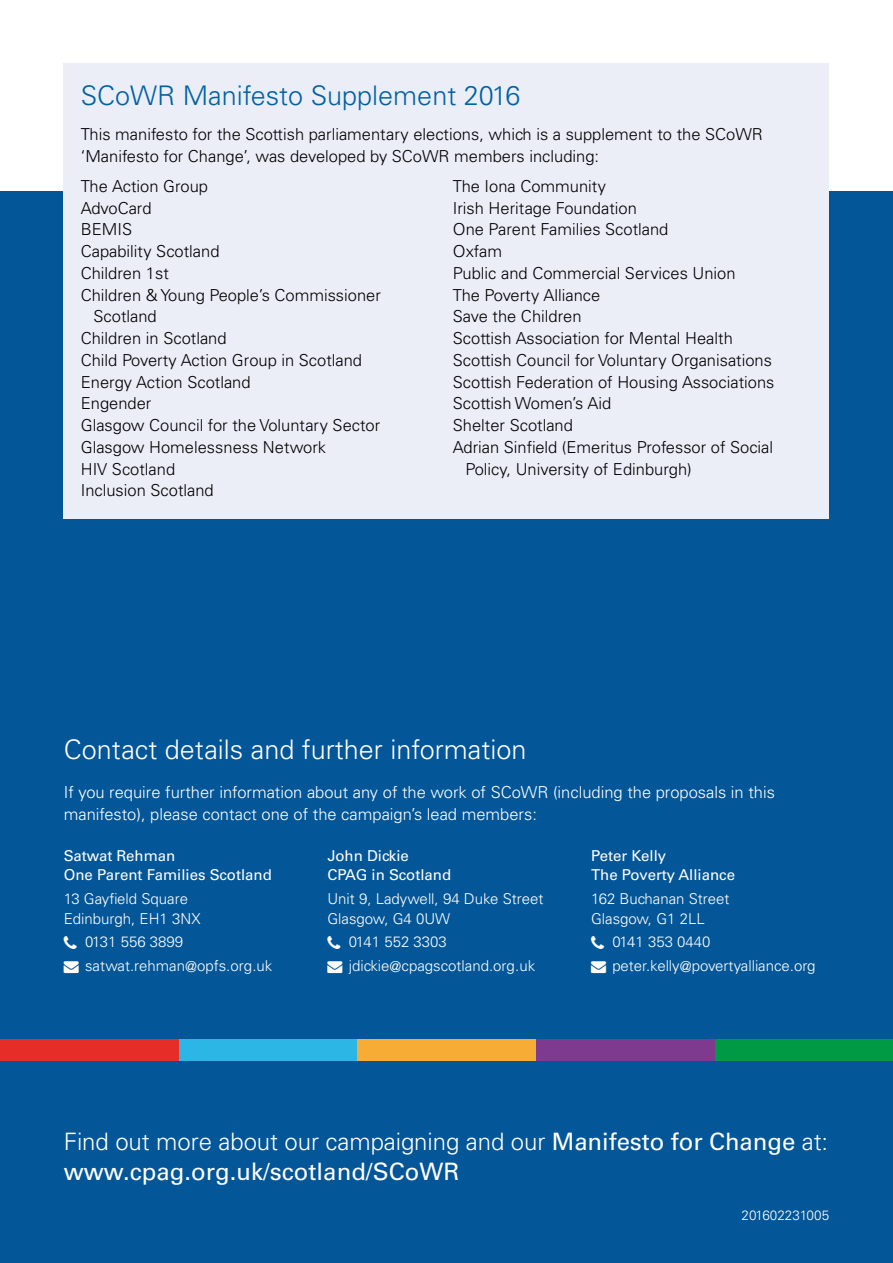
<style>
.page{position:relative;width:893px;height:1263px;background:#fff}
.page>*{position:absolute;margin:0;border:0;box-sizing:border-box;transform-origin:0 0}
.Page_Title__Numbered{font:300 27px "Univers LT Std";color:#fff}
.Page_Title__Numbered-2{font:300 27px "Univers LT Std";color:#0061a4}
.t1{font:24px/30px "Univers LT Std";color:#fff}
.t2{font:300 16.5px/21.8px "Univers LT Std";color:#000}
.t3{font:300 16.5px/21.8px "Univers LT Std";color:#fff}
.t4{font:300 15px/19.5px "Univers LT Std";color:#fff}
.t5{font:15px/19.5px "Univers LT Std";color:#fff}
.t6{font:300 13.5px "Univers LT Std";color:#fff}
.s1{font-weight:300}
</style>
<div class="page">
<div style="left:0;top:191px;width:893px;height:1072px;background:#035697"></div>
<div style="left:714px;top:1040px;width:179px;height:21px;background:#009a45"></div>
<div style="left:536px;top:1040px;width:178px;height:21px;background:#7e3a8e"></div>
<div style="left:357px;top:1040px;width:179px;height:21px;background:#f7ac35"></div>
<div style="left:179px;top:1040px;width:178px;height:21px;background:#2bb6e5"></div>
<div style="left:0;top:1040px;width:179px;height:21px;background:#e62d27"></div>
<div style="left:64px;top:64px;width:765px;height:455px;background:#ebedf7"></div>
<p class="Page_Title__Numbered-2" style="left:81px;top:79px;width:441px">SCoWR Manifesto Supplement 2016</p>
<p class="t2" style="left:81px;top:123px;width:684px">This manifesto for the Scottish parliamentary elections, which is a supplement to the SCoWR ‘Manifesto for Change’, was developed by SCoWR members including:</p>
<p class="t2" style="left:81px;top:175px;width:129px">The Action Group</p>
<p class="t2" style="left:81px;top:197px;width:72px">AdvoCard</p>
<p class="t2" style="left:81px;top:219px;width:53px">BEMIS</p>
<p class="t2" style="left:81px;top:240px;width:140px">Capability Scotland</p>
<p class="t2" style="left:81px;top:262px;width:90px">Children 1st</p>
<p class="t2" style="left:94px;top:284px;width:289px;text-indent:-13px">Children &amp; Young People’s Commissioner<br>Scotland</p>
<p class="t2" style="left:81px;top:327px;width:147px">Children in Scotland</p>
<p class="t2" style="left:81px;top:349px;width:283px">Child Poverty Action Group in Scotland</p>
<p class="t2" style="left:81px;top:371px;width:171px">Energy Action Scotland</p>
<p class="t2" style="left:81px;top:393px;width:72px">Engender</p>
<p class="t2" style="left:81px;top:414px;width:301px">Glasgow Council for the Voluntary Sector</p>
<p class="t2" style="left:81px;top:436px;width:247px">Glasgow Homelessness Network</p>
<p class="t2" style="left:81px;top:458px;width:96px">HIV Scotland</p>
<p class="t2" style="left:81px;top:480px;width:134px">Inclusion Scotland</p>
<p class="t2" style="left:453px;top:175px;width:155px">The Iona Community</p>
<p class="t2" style="left:453px;top:197px;width:185px">Irish Heritage Foundation</p>
<p class="t2" style="left:453px;top:219px;width:217px">One Parent Families Scotland</p>
<p class="t2" style="left:453px;top:240px;width:51px">Oxfam</p>
<p class="t2" style="left:453px;top:262px;width:284px">Public and Commercial Services Union</p>
<p class="t2" style="left:453px;top:284px;width:149px">The Poverty Alliance</p>
<p class="t2" style="left:453px;top:306px;width:130px">Save the Children</p>
<p class="t2" style="left:453px;top:327px;width:281px">Scottish Association for Mental Health</p>
<p class="t2" style="left:453px;top:349px;width:321px">Scottish Council for Voluntary Organisations</p>
<p class="t2" style="left:453px;top:371px;width:323px">Scottish Federation of Housing Associations</p>
<p class="t2" style="left:453px;top:393px;width:160px">Scottish Women’s Aid</p>
<p class="t2" style="left:453px;top:414px;width:122px">Shelter Scotland</p>
<p class="t2" style="left:466px;top:436px;width:309px;text-indent:-13px">Adrian Sinfield (Emeritus Professor of Social<br>Policy, University of Edinburgh)</p>
<p class="Page_Title__Numbered" style="left:64px;top:734px;width:464px">Contact details and further information</p>
<p class="t3" style="left:64px;top:781px;width:713px">If you require further information about any of the work of SCoWR (including the proposals in this manifesto), please contact one of the campaign’s lead members:</p>
<p class="t5" style="left:64px;top:846px;width:210px">Satwat Rehman<br>One Parent Families Scotland</p>
<p class="t4" style="left:64px;top:889px;width:138px">13 Gayfield Square<br>Edinburgh, EH1 3NX</p>
<p class="t4" style="left:85px;top:932px;width:100px">0131 556 3899</p>
<p class="t4" style="left:64px;top:956px;width:210px">→ satwat.rehman@opfs.org.uk</p>
<p class="t5" style="left:327px;top:846px;width:125px">John Dickie<br>CPAG in Scotland</p>
<p class="t4" style="left:327px;top:889px;width:218px">Unit 9, Ladywell, 94 Duke Street<br>Glasgow, G4 0UW</p>
<p class="t4" style="left:349px;top:932px;width:100px">0141 552 3303</p>
<p class="t4" style="left:327px;top:956px;width:209px">→ jdickie@cpagscotland.org.uk</p>
<p class="t5" style="left:591px;top:846px;width:146px">Peter Kelly<br>The Poverty Alliance</p>
<p class="t4" style="left:591px;top:889px;width:140px">162 Buchanan Street<br>Glasgow, G1 2LL</p>
<p class="t4" style="left:612px;top:932px;width:100px">0141 353 0440</p>
<p class="t4" style="left:591px;top:956px;width:226px">→ peter.kelly@povertyalliance.org</p>
<p class="t1" style="left:64px;top:1127px;width:766px"><span class="s1">Find out more about our campaigning and our</span> Manifesto for Change <span class="s1">at: </span>www.cpag.org.uk/scotland/SCoWR</p>
<p class="t6" style="left:741px;top:1207px;width:89px">201602231005</p>
</div>
